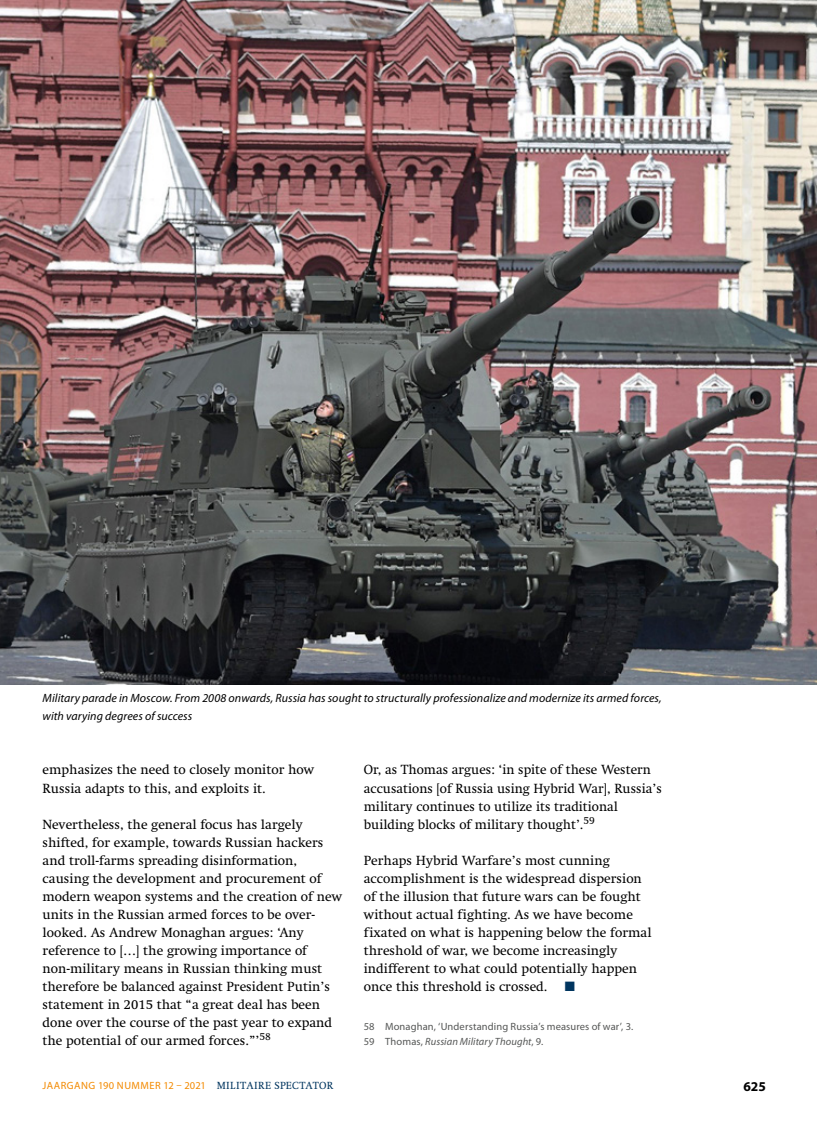
<style>
.page{position:relative;width:817px;height:1136px;background:#fff}
.page>*{position:absolute;margin:0;border:0;box-sizing:border-box;transform-origin:0 0}
.t1{font:13.5px/18px "Swift LT Std";color:#000}
.t2{font:700 13.5px "Myriad Pro";color:#000}
.t3{font:13.5px "Zapf Dingbats Std";color:#00355f}
.t4{font:italic 12px/18px "Myriad Pro";letter-spacing:.005em;color:#000}
.t5{font:10.5px/15px "Myriad Pro";letter-spacing:.01em;color:#555756}
.t6{font:10.5px "Myriad Pro";letter-spacing:.045em;color:#f38a00}
.s1{font-style:italic}
.s2{font-family:"Swift LT Std";color:#00355f}
</style>
<div class="page">
<img style="left:0;top:0;width:816px;height:684px">
<p class="t4" style="left:43px;top:689px;width:620px">Military parade in Moscow. From 2008 onwards, Russia has sought to structurally professionalize and modernize its armed forces, with varying degrees of success</p>
<p class="t1" style="left:43px;top:761px;width:273px">emphasizes the need to closely monitor how<br>Russia adapts to this, and exploits it.</p>
<p class="t1" style="left:43px;top:815px;width:301px">Nevertheless, the general focus has largely shifted, for example, towards Russian hackers and troll-farms spreading disinformation, causing the development and procurement of modern weapon systems and the creation of new units in the Russian armed forces to be over&shy;looked. As Andrew Monaghan argues: ‘Any reference to […] the growing importance of non-military means in Russian thinking must therefore be balanced against President Putin’s statement in 2015 that “a great deal has been done over the course of the past year to expand the potential of our armed forces.”’<sup>58</sup></p>
<p class="t1" style="left:364px;top:761px;width:299px">Or, as Thomas argues: ‘in spite of these Western accusations [of Russia using Hybrid War], Russia’s military continues to utilize its traditional building blocks of military thought’.<sup>59</sup></p>
<p class="t1" style="left:364px;top:851px;width:289px">Perhaps Hybrid Warfare’s most cunning accomplishment is the widespread dispersion of the illusion that future wars can be fought without actual fighting. As we have become fixated on what is happening below the formal threshold of war, we become increasingly indifferent to what could potentially happen once this threshold is crossed.</p>
<p class="t3" style="left:564px;top:979px;width:12px">■</p>
<p class="t5" style="left:364px;top:1018px;width:271px">58 Monaghan, ‘Understanding Russia’s measures of war’, 3.<br>59 Thomas, <span class="s1">Russian Military Thought</span>, 9.</p>
<p class="t6" style="left:43px;top:1078px;width:292px">JAARGANG 190 NUMMER 12 – 2021 <span class="s2">MILITAIRE SPECTATOR</span></p>
<p class="t2" style="left:743px;top:1077px;width:24px">625</p>
</div>
